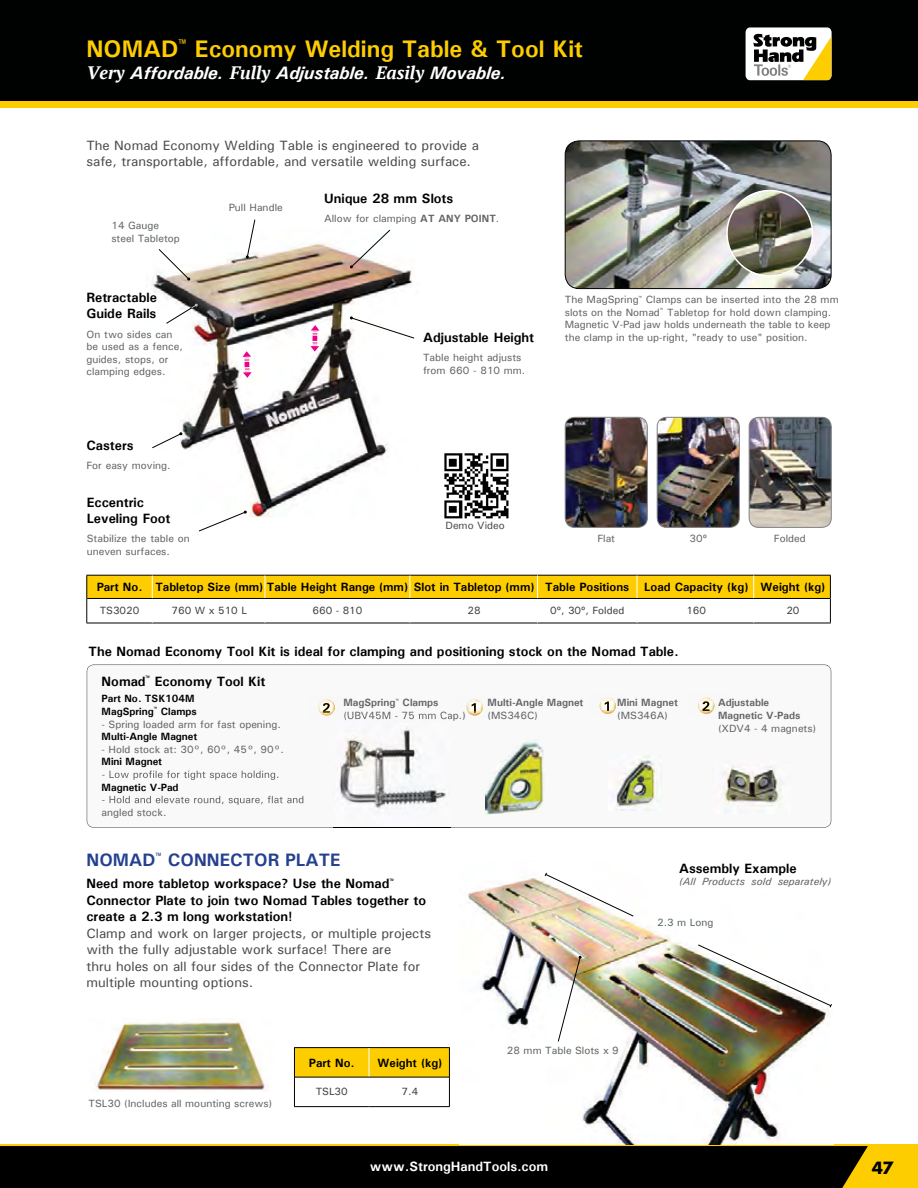
<style>
.page{position:relative;width:918px;height:1188px;background:#fff}
.page>*{position:absolute;margin:0;border:0;box-sizing:border-box;transform-origin:0 0}
.t1{font:700 24px "Univers";color:#fecd00}
.t2{font:italic 700 18px "Univers";color:#fff}
.t3{font:700 18px "Univers";color:#24408f}
.t4{font:700 16.5px "Futura";color:#000}
.t5{font:700 13.5px/16.2px "Univers";color:#000}
.t6{font:500 13.5px/16.5px "Univers";color:#4c4c4e}
.t7{font:700 13.5px "Univers";color:#fff}
.t8{font:700 12px "Univers";color:#000}
.t9{font:500 10.5px/12.6px "Univers";color:#626466}
.t10{font:700 10.5px/12.6px "Univers";color:#000}
.t11{font:700 10.5px/12.6px "Univers";color:#626466}
.t12{font:500 10.5px "Univers";color:#404042}
.t13{font:italic 10.5px "Univers";color:#626466}
.t14{font:500 10.5px "Univers";color:#4c4c4e}
.s1{font-family:"PT Serif"}
.s2{font-weight:700}
</style>
<div class="page">
<div style="left:837px;top:1145px;width:81px;height:43px;background:#fecd00"></div>
<div style="left:0;top:1145px;width:850px;height:43px;background:#fecd00"></div>
<div style="left:0;top:0;width:918px;height:108px;background:#000101"></div>
<svg style="left:746px;top:27px;width:86px;height:53px"></svg>
<div style="left:0;top:102px;width:918px;height:6px;background:#fecd00"></div>
<img style="left:152px;top:242px;width:261px;height:276px">
<svg style="left:242px;top:351px;width:10px;height:27px"></svg>
<svg style="left:310px;top:325px;width:9px;height:27px"></svg>
<hr style="left:86px;top:623px;width:66px;height:1px;background:#000">
<hr style="left:152px;top:623px;width:113px;height:1px;background:#000">
<hr style="left:265px;top:623px;width:145px;height:1px;background:#000">
<hr style="left:410px;top:623px;width:128px;height:1px;background:#000">
<hr style="left:538px;top:623px;width:99px;height:1px;background:#000">
<hr style="left:637px;top:623px;width:117px;height:1px;background:#000">
<hr style="left:754px;top:623px;width:77px;height:1px;background:#000">
<svg style="left:86px;top:575px;width:745px;height:48px"></svg>
<hr style="left:87px;top:598px;width:65px;height:1px;background:#000">
<hr style="left:152px;top:598px;width:113px;height:1px;background:#000">
<hr style="left:265px;top:598px;width:145px;height:1px;background:#000">
<hr style="left:410px;top:598px;width:128px;height:1px;background:#000">
<hr style="left:538px;top:598px;width:99px;height:1px;background:#000">
<hr style="left:637px;top:598px;width:117px;height:1px;background:#000">
<hr style="left:754px;top:598px;width:76px;height:1px;background:#000">
<svg style="left:87px;top:665px;width:744px;height:163px"></svg>
<svg style="left:102px;top:771px;width:176px;height:9px"></svg>
<svg style="left:102px;top:796px;width:201px;height:9px"></svg>
<img style="left:307px;top:696px;width:39px;height:22px">
<img style="left:316px;top:697px;width:20px;height:15px">
<img style="left:317px;top:712px;width:2px;height:6px">
<img style="left:317px;top:702px;width:2px;height:10px">
<img style="left:455px;top:696px;width:39px;height:22px">
<img style="left:464px;top:697px;width:20px;height:5px">
<img style="left:481px;top:702px;width:4px;height:16px">
<img style="left:481px;top:702px;width:2px;height:10px">
<svg style="left:455px;top:699px;width:26px;height:19px"></svg>
<svg style="left:589px;top:694px;width:38px;height:22px"></svg>
<svg style="left:687px;top:694px;width:39px;height:22px"></svg>
<img style="left:334px;top:718px;width:116px;height:109px">
<img style="left:334px;top:827px;width:116px;height:1px">
<img style="left:344px;top:715px;width:106px;height:6px">
<svg style="left:319px;top:699px;width:27px;height:19px"></svg>
<img style="left:712px;top:761px;width:79px;height:53px">
<img style="left:608px;top:755px;width:54px;height:56px">
<img style="left:485px;top:740px;width:59px;height:75px">
<img style="left:96px;top:1022px;width:171px;height:68px">
<img style="left:468px;top:877px;width:361px;height:267px">
<svg style="left:544px;top:872px;width:90px;height:45px"></svg>
<img style="left:697px;top:944px;width:135px;height:64px">
<svg style="left:557px;top:956px;width:25px;height:86px"></svg>
<img style="left:565px;top:141px;width:266px;height:148px">
<div style="left:565px;top:140px;width:267px;height:149px;border:1px solid #000;border-radius:14px"></div>
<img style="left:727px;top:191px;width:85px;height:85px;border-radius:43px">
<div style="left:726px;top:190px;width:87px;height:87px;border:2px solid #fff;border-radius:50%"></div>
<img style="left:749px;top:417px;width:81px;height:110px">
<div style="left:749px;top:417px;width:83px;height:111px;border:1px solid #808284;border-radius:9px"></div>
<img style="left:657px;top:417px;width:81px;height:109px">
<div style="left:657px;top:417px;width:83px;height:111px;border:1px solid #808284;border-radius:9px"></div>
<img style="left:565px;top:417px;width:81px;height:109px">
<div style="left:565px;top:417px;width:83px;height:111px;border:1px solid #808284;border-radius:9px"></div>
<hr style="left:294px;top:1047px;width:75px;height:1px;background:#000">
<hr style="left:369px;top:1047px;width:81px;height:1px;background:#000">
<svg style="left:294px;top:1048px;width:156px;height:59px"></svg>
<hr style="left:295px;top:1077px;width:74px;height:1px;background:#000">
<hr style="left:369px;top:1077px;width:80px;height:1px;background:#000">
<img style="left:444px;top:453px;width:65px;height:66px">
<svg style="left:158px;top:248px;width:32px;height:33px"></svg>
<svg style="left:246px;top:219px;width:10px;height:39px"></svg>
<svg style="left:350px;top:229px;width:41px;height:39px"></svg>
<svg style="left:350px;top:316px;width:65px;height:23px"></svg>
<svg style="left:198px;top:511px;width:49px;height:21px"></svg>
<svg style="left:152px;top:432px;width:30px;height:17px"></svg>
<svg style="left:165px;top:303px;width:33px;height:21px"></svg>
<div style="left:0;top:1146px;width:868px;height:42px;background:#000"></div>
<h1 class="t1" style="left:86px;top:34px;width:498px">NOMAD<sup>™</sup> Economy Welding Table &amp; Tool Kit</h1>
<h2 class="t2" style="left:86px;top:62px;width:422px"><span class="s1">Very</span> Affordable. <span class="s1">Fully</span> Adjustable. <span class="s1">Easily</span> Movable.</h2>
<p class="t6" style="left:86px;top:137px;width:394px">The Nomad Economy Welding Table is engineered to provide a safe, transportable, affordable, and versatile welding surface.</p>
<p class="t9" style="left:111px;top:219px;width:70px">14 Gauge steel Tabletop</p>
<p class="t5" style="left:86px;top:289px;width:72px">Retractable<br>Guide Rails</p>
<p class="t9" style="left:86px;top:327px;width:98px">On two sides can be used as a fence, guides, stops, or clamping edges.</p>
<p class="t5" style="left:86px;top:437px;width:49px">Casters</p>
<p class="t9" style="left:86px;top:459px;width:86px">For easy moving.</p>
<p class="t5" style="left:87px;top:494px;width:85px">Eccentric<br>Leveling Foot</p>
<p class="t9" style="left:87px;top:532px;width:105px">Stabilize the table on uneven surfaces.</p>
<p class="t9" style="left:229px;top:201px;width:56px">Pull Handle</p>
<p class="t5" style="left:324px;top:190px;width:131px">Unique 28 mm Slots</p>
<p class="t9" style="left:324px;top:212px;width:177px">Allow for clamping <span class="s2">AT ANY POINT</span>.</p>
<p class="t5" style="left:423px;top:329px;width:113px">Adjustable Height</p>
<p class="t9" style="left:423px;top:351px;width:104px">Table height adjusts from 660 - 810 mm.</p>
<p class="t9" style="left:565px;top:293px;width:275px">The MagSpring<sup>™</sup> Clamps can be inserted into the 28 mm slots on the Nomad<sup>™</sup> Tabletop for hold down clamping.<br>Magnetic V-Pad jaw holds underneath the table to keep the clamp in the up-right, "ready to use" position.</p>
<p class="t14" style="left:445px;top:519px;width:61px">Demo Video</p>
<p class="t9" style="left:597px;top:532px;width:19px">Flat</p>
<p class="t9" style="left:690px;top:532px;width:19px">30º</p>
<p class="t9" style="left:774px;top:532px;width:33px">Folded</p>
<p class="t8" style="left:97px;top:579px;width:730px">Part No. Tabletop Size (mm) Table Height Range (mm) Slot in Tabletop (mm) Table Positions Load Capacity (kg) Weight (kg)</p>
<p class="t12" style="left:100px;top:604px;width:41px">TS3020</p>
<p class="t12" style="left:172px;top:604px;width:77px">760 W x 510 L</p>
<p class="t12" style="left:313px;top:604px;width:51px">660 - 810</p>
<p class="t12" style="left:468px;top:604px;width:15px">28</p>
<p class="t12" style="left:550px;top:604px;width:76px">0º, 30º, Folded</p>
<p class="t12" style="left:686px;top:604px;width:21px">160</p>
<p class="t12" style="left:786px;top:604px;width:15px">20</p>
<p class="t5" style="left:89px;top:643px;width:592px">The Nomad Economy Tool Kit is ideal for clamping and positioning stock on the Nomad Table.</p>
<p class="t5" style="left:102px;top:673px;width:165px">Nomad<sup>™</sup> Economy Tool Kit</p>
<p class="t10" style="left:102px;top:692px;width:97px">Part No. TSK104M<br>MagSpring<sup>™</sup> Clamps</p>
<p class="t9" style="left:102px;top:717px;width:181px">- Spring loaded arm for fast opening.</p>
<p class="t10" style="left:102px;top:730px;width:97px">Multi-Angle Magnet</p>
<p class="t9" style="left:102px;top:743px;width:184px">- Hold stock at: 30°, 60°, 45°, 90°.</p>
<p class="t10" style="left:102px;top:755px;width:62px">Mini Magnet</p>
<p class="t10" style="left:102px;top:780px;width:79px">Magnetic V-Pad</p>
<p class="t9" style="left:102px;top:806px;width:67px">angled stock.</p>
<p class="t9" style="left:343px;top:696px;width:124px"><span class="s2">MagSpring</span><sup>™</sup> <span class="s2">Clamps </span>(UBV45M - 75 mm Cap.)</p>
<p class="t11" style="left:488px;top:696px;width:97px">Multi-Angle Magnet</p>
<p class="t9" style="left:488px;top:709px;width:52px">(MS346C)</p>
<p class="t11" style="left:617px;top:696px;width:62px">Mini Magnet</p>
<p class="t9" style="left:617px;top:709px;width:52px">(MS346A)</p>
<p class="t11" style="left:718px;top:696px;width:84px">Adjustable<br>Magnetic V-Pads</p>
<p class="t9" style="left:718px;top:722px;width:100px">(XDV4 - 4 magnets)</p>
<h2 class="t3" style="left:86px;top:848px;width:256px">NOMAD<sup>™</sup> CONNECTOR PLATE</h2>
<p class="t5" style="left:86px;top:875px;width:341px">Need more tabletop workspace? Use the Nomad<sup>™<br></sup>Connector Plate to join two Nomad Tables together to create a 2.3 m long workstation!</p>
<p class="t6" style="left:86px;top:925px;width:346px">Clamp and work on larger projects, or multiple projects with the fully adjustable work surface! There are<br>thru holes on all four sides of the Connector Plate for multiple mounting options.</p>
<p class="t9" style="left:89px;top:1097px;width:185px">TSL30 (Includes all mounting screws)</p>
<p class="t8" style="left:309px;top:1055px;width:47px">Part No.</p>
<p class="t8" style="left:378px;top:1055px;width:66px">Weight (kg)</p>
<p class="t12" style="left:316px;top:1085px;width:34px">TSL30</p>
<p class="t12" style="left:402px;top:1085px;width:18px">7.4</p>
<p class="t5" style="left:679px;top:860px;width:119px">Assembly Example</p>
<p class="t13" style="left:679px;top:875px;width:154px">(All Products sold separately)</p>
<p class="t9" style="left:657px;top:916px;width:58px">2.3 m Long</p>
<p class="t9" style="left:507px;top:1044px;width:113px">28 mm Table Slots x 9</p>
<p class="t7" style="left:370px;top:1158px;width:180px">www.StrongHandTools.com</p>
<h3 class="t4" style="left:872px;top:1156px;width:23px">47</h3>
</div>
